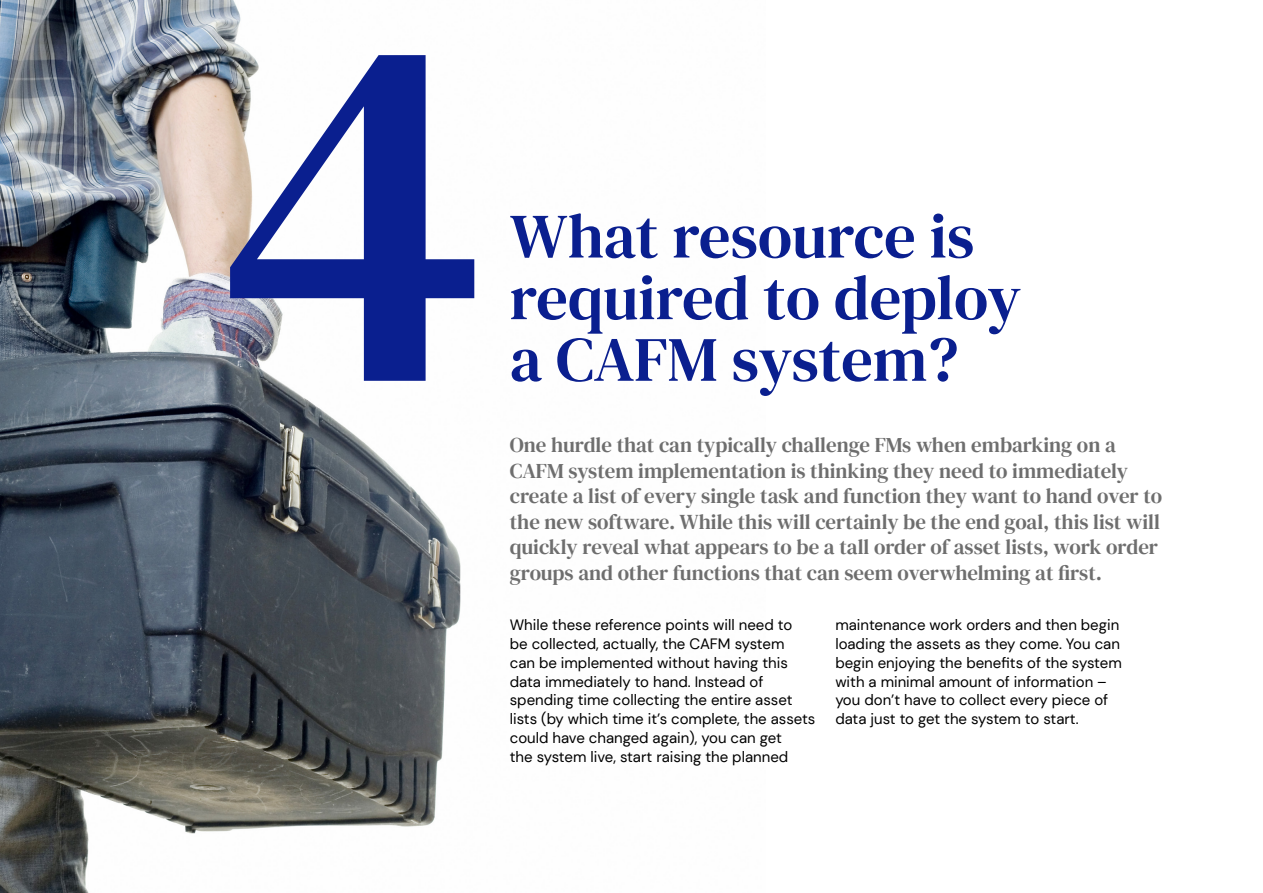
<style>
.page{position:relative;width:1263px;height:893px;background:#fff}
.page>*{position:absolute;margin:0;border:0;box-sizing:border-box;transform-origin:0 0}
.t1{font:506.4px "DM Serif Text";color:#0a1f8f}
.t2{font:63px/61.7px "DM Serif Text";color:#0a1f8f}
.t3{font:21px/25.5px "DM Serif Text";color:#6e6e6e}
.t4{font:15px/18.8px "DM Sans";color:#000}
</style>
<div class="page">
<img style="left:0;top:0;width:461px;height:893px">
<h1 class="t1" style="left:217px;top:-84px;width:272px">4</h1>
<h2 class="t2" style="left:510px;top:206px;width:513px">What resource is required to deploy</h2>
<h2 class="t2" style="left:510px;top:329px;width:450px">a CAFM system?</h2>
<p class="t3" style="left:510px;top:433px;width:654px">One hurdle that can typically challenge FMs when embarking on a CAFM system implementation is thinking they need to immediately create a list of every single task and function they want to hand over to the new software. While this will certainly be the end goal, this list will quickly reveal what appears to be a tall order of asset lists, work order groups and other functions that can seem overwhelming at first.</p>
<p class="t4" style="left:835px;top:616px;width:288px">maintenance work orders and then begin loading the assets as they come. You can begin enjoying the benefits of the system with a minimal amount of information – you don’t have to collect every piece of data just to get the system to start.</p>
<p class="t4" style="left:510px;top:616px;width:307px">While these reference points will need to<br>be collected, actually, the CAFM system<br>can be implemented without having this data immediately to hand. Instead of spending time collecting the entire asset lists (by which time it’s complete, the assets could have changed again), you can get<br>the system live, start raising the planned</p>
</div>
